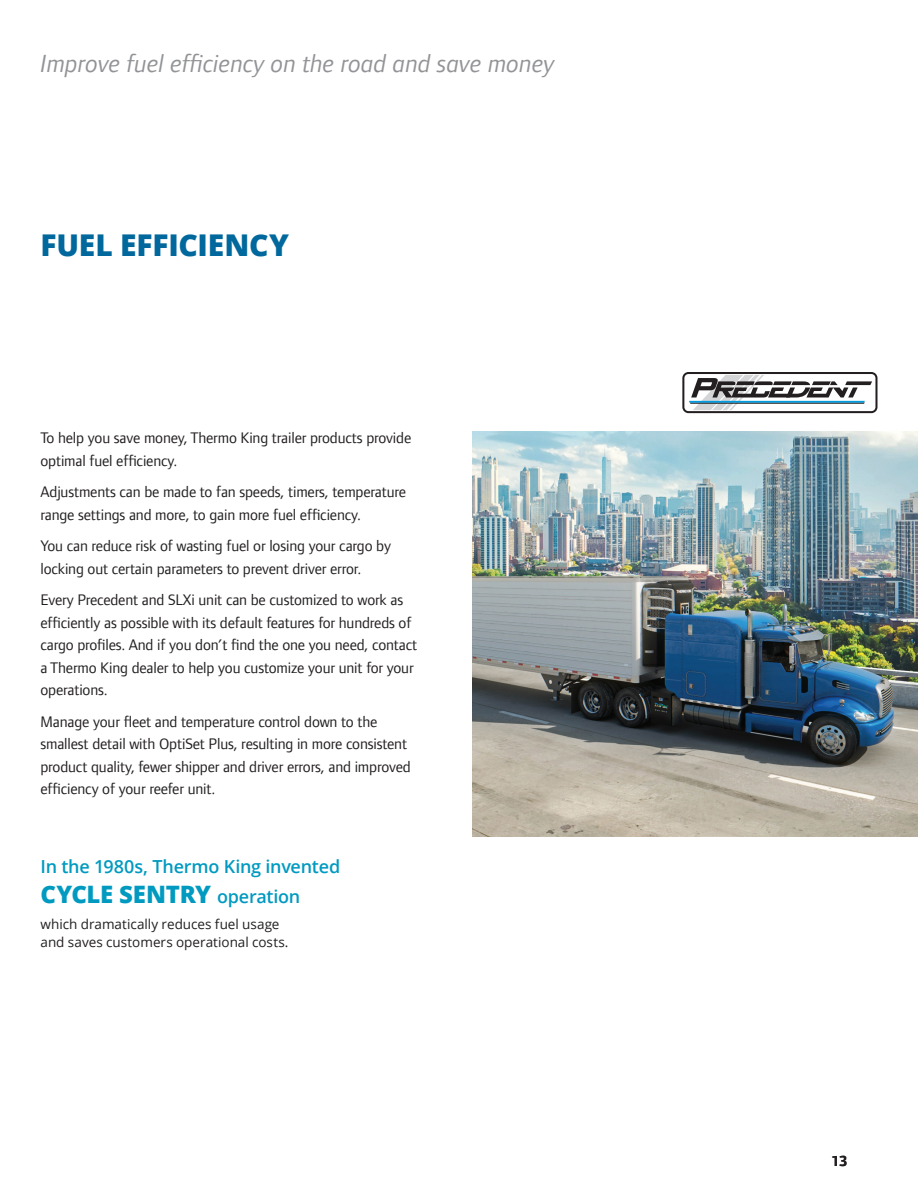
<style>
.page{position:relative;width:918px;height:1188px;background:#fff}
.page>*{position:absolute;margin:0;border:0;box-sizing:border-box;transform-origin:0 0}
.t1{font:800 30px "Open Sans";letter-spacing:-.01em;color:#00689c}
.t2{font:italic 25.5px "Foundry Form Sans";color:#919396}
.t3{font:800 24px "Open Sans";letter-spacing:-.01em;color:#009ac0}
.t4{font:600 18px "Open Sans";letter-spacing:-.01em;color:#009ac0}
.t5{font:15.75px/22.5px "Foundry Form Sans";letter-spacing:-.01em;color:#231f20}
.t6{font:700 15px "Foundry Form Sans";color:#231f20}
.t7{font:13.5px/18px "Open Sans";color:#231f20}
.s1{font-weight:600;font-size:18px}
</style>
<div class="page">
<svg style="left:682px;top:372px;width:196px;height:41px"></svg>
<img style="left:472px;top:432px;width:446px;height:404px">
<h2 class="t2" style="left:40px;top:49px;width:516px">Improve fuel efficiency on the road and save money</h2>
<h1 class="t1" style="left:40px;top:223px;width:250px">FUEL EFFICIENCY</h1>
<p class="t5" style="left:40px;top:427px;width:372px">To help you save money, Thermo King trailer products provide optimal fuel efficiency.</p>
<p class="t5" style="left:40px;top:481px;width:367px">Adjustments can be made to fan speeds, timers, temperature range settings and more, to gain more fuel efficiency.</p>
<p class="t5" style="left:40px;top:534px;width:352px">You can reduce risk of wasting fuel or losing your cargo by locking out certain parameters to prevent driver error.</p>
<p class="t5" style="left:40px;top:588px;width:378px">Every Precedent and SLXi unit can be customized to work as efficiently as possible with its default features for hundreds of cargo profiles. And if you don’t find the one you need, contact a Thermo King dealer to help you customize your unit for your operations.</p>
<p class="t5" style="left:40px;top:710px;width:372px">Manage your fleet and temperature control down to the smallest detail with OptiSet Plus, resulting in more consistent product quality, fewer shipper and driver errors, and improved efficiency of your reefer unit.</p>
<p class="t4" style="left:40px;top:855px;width:301px">In the 1980s, Thermo King invented</p>
<h3 class="t3" style="left:40px;top:876px;width:261px">CYCLE SENTRY <span class="s1">operation</span></h3>
<p class="t7" style="left:40px;top:915px;width:250px">which dramatically reduces fuel usage and saves customers operational costs.</p>
<p class="t6" style="left:832px;top:1153px;width:17px">13</p>
</div>
